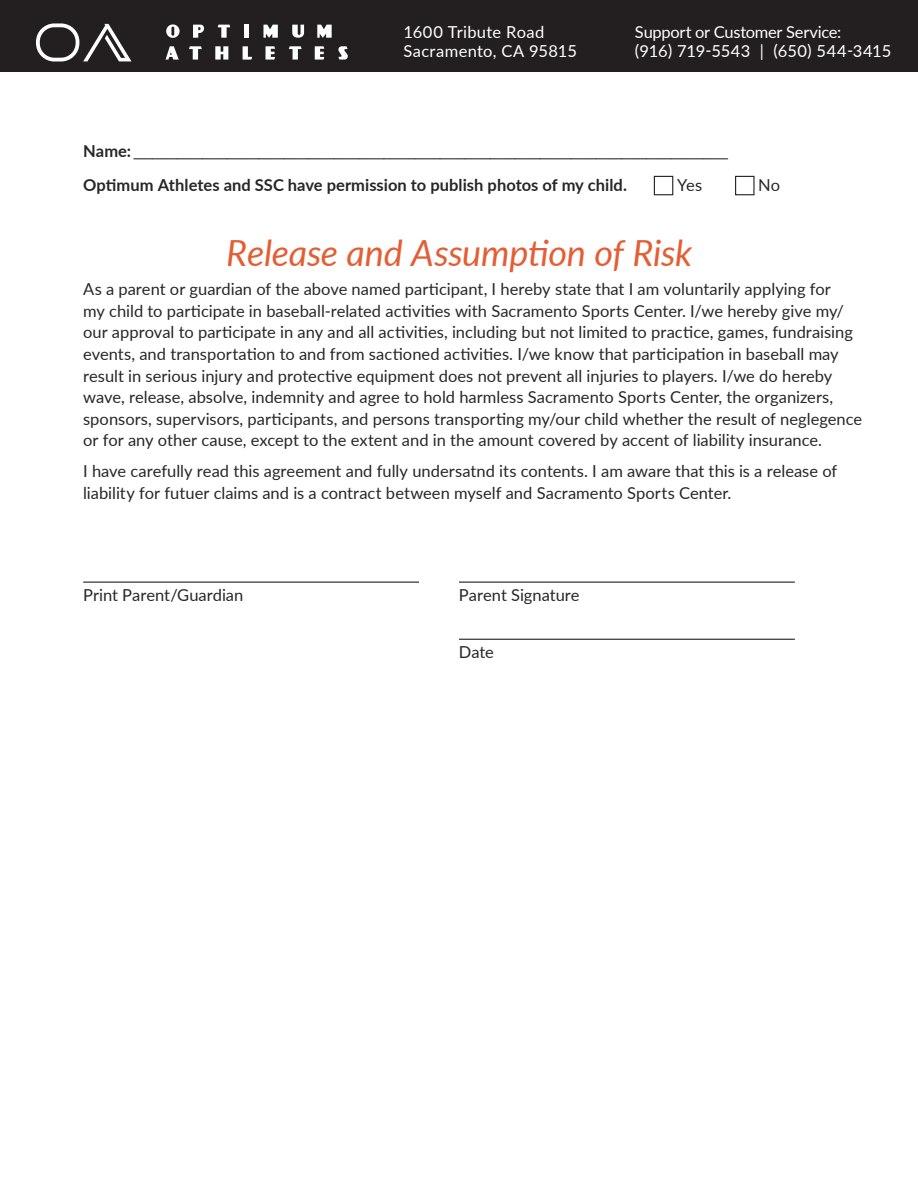
<style>
.page{position:relative;width:918px;height:1188px;background:#fff}
.page>*{position:absolute;margin:0;border:0;box-sizing:border-box;transform-origin:0 0}
.t1{font:italic 36px "Lato";letter-spacing:-.01em;color:#e45c32}
.t2{font:16.5px/21.6px "Lato";color:#262825}
.t3{font:16.5px/19.5px "Lato";letter-spacing:-.015em;color:#fff}
.t4{font:16.5px/19.5px "Lato";letter-spacing:.01em;color:#fff}
.s1{font-weight:700}
</style>
<div class="page">
<div style="left:0;top:0;width:918px;height:72px;background:#231f20"></div>
<svg style="left:36px;top:23px;width:95px;height:38px"></svg>
<svg style="left:166px;top:24px;width:14px;height:14px"></svg>
<svg style="left:263px;top:25px;width:15px;height:13px"></svg>
<svg style="left:317px;top:25px;width:15px;height:13px"></svg>
<svg style="left:292px;top:25px;width:12px;height:13px"></svg>
<svg style="left:193px;top:25px;width:11px;height:13px"></svg>
<svg style="left:218px;top:25px;width:12px;height:13px"></svg>
<div style="left:244px;top:25px;width:5px;height:13px;background:#fff"></div>
<svg style="left:215px;top:46px;width:13px;height:14px"></svg>
<svg style="left:166px;top:46px;width:13px;height:14px"></svg>
<svg style="left:266px;top:46px;width:9px;height:14px"></svg>
<svg style="left:315px;top:46px;width:9px;height:14px"></svg>
<svg style="left:338px;top:46px;width:10px;height:14px"></svg>
<svg style="left:189px;top:46px;width:13px;height:14px"></svg>
<svg style="left:289px;top:46px;width:13px;height:14px"></svg>
<svg style="left:243px;top:46px;width:9px;height:14px"></svg>
<div style="left:654px;top:176px;width:19px;height:19px;border:1px solid #231f20"></div>
<div style="left:735px;top:176px;width:20px;height:19px;border:1px solid #231f20"></div>
<hr style="left:83px;top:582px;width:336px;height:1px;background:#231f20">
<hr style="left:459px;top:582px;width:336px;height:1px;background:#231f20">
<hr style="left:459px;top:639px;width:336px;height:1px;background:#231f20">
<p class="t4" style="left:404px;top:21px;width:175px">1600 Tribute Road<br>Sacramento, CA 95815</p>
<p class="t3" style="left:635px;top:21px;width:258px">Support or Customer Service:<br>(916) 719-5543 | (650) 544-3415</p>
<p class="t2" style="left:83px;top:133px;width:647px;line-height:34.5px"><span class="s1">Name:</span> _______________________________________________________________________________________________<br><span class="s1">Optimum Athletes and SSC have permission to publish photos of my child.</span></p>
<p class="t2" style="left:677px;top:174px;width:27px">Yes</p>
<p class="t2" style="left:758px;top:174px;width:23px">No</p>
<h1 class="t1" style="left:227px;top:227px;width:467px">Release and Assumption of Risk</h1>
<p class="t2" style="left:83px;top:278px;width:781px">As a parent or guardian of the above named participant, I hereby state that I am voluntarily applying for<br>my child to participate in baseball-related activities with Sacramento Sports Center. I/we hereby give my/ our approval to participate in any and all activities, including but not limited to practice, games, fundraising events, and transportation to and from sactioned activities. I/we know that participation in baseball may result in serious injury and protective equipment does not prevent all injuries to players. I/we do hereby wave, release, absolve, indemnity and agree to hold harmless Sacramento Sports Center, the organizers, sponsors, supervisors, participants, and persons transporting my/our child whether the result of neglegence or for any other cause, except to the extent and in the amount covered by accent of liability insurance.</p>
<p class="t2" style="left:83px;top:459px;width:756px">I have carefully read this agreement and fully undersatnd its contents. I am aware that this is a release of liability for futuer claims and is a contract between myself and Sacramento Sports Center.</p>
<p class="t2" style="left:83px;top:583px;width:162px">Print Parent/Guardian</p>
<p class="t2" style="left:459px;top:583px;width:122px">Parent Signature</p>
<p class="t2" style="left:459px;top:640px;width:37px">Date</p>
</div>
